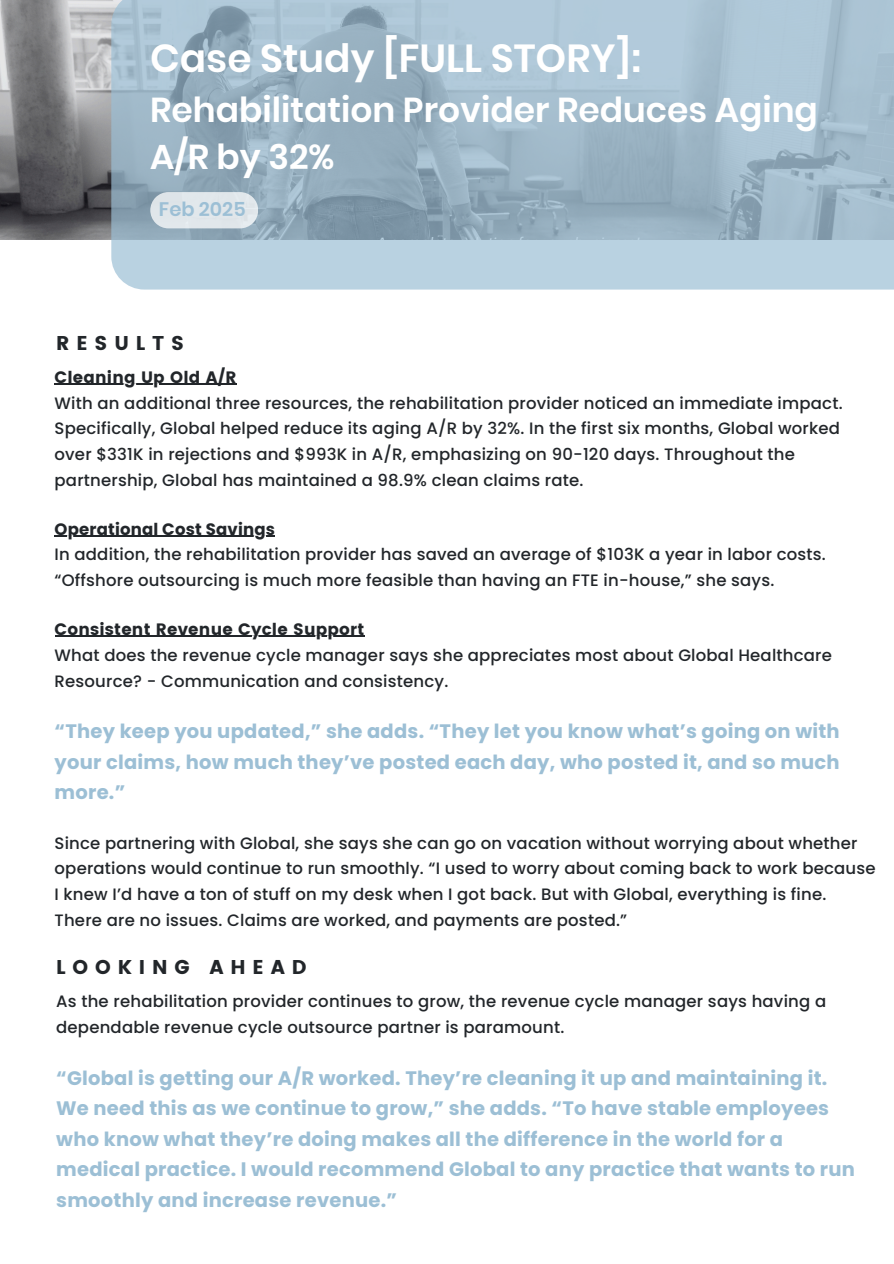
<style>
.page{position:relative;width:894px;height:1264px;background:#fff}
.page>*{position:absolute;margin:0;border:0;box-sizing:border-box;transform-origin:0 0}
.t1{font:600 39px "Poppins";color:#fff}
.t2{font:600 34.5px/47.2px "Poppins";color:#fff}
.t3{font:19.95px "Poppins";letter-spacing:.345em;color:#22262a}
.t4{font:700 19.5px/30.3px "Poppins";letter-spacing:.01em;color:#9cbfd5;text-align:justify}
.t5{font:600 19.5px "Poppins";color:#9cbfd5}
.t6{font:500 16.5px/25.8px "Poppins";letter-spacing:.01em;color:#22262a}
.s1{font-weight:400}
.s2{font-weight:700}
</style>
<div class="page">
<img style="left:0;top:0;width:111px;height:239px">
<hr style="left:55px;top:384px;width:181px;height:1px;background:#22262a">
<hr style="left:55px;top:535px;width:220px;height:2px;background:#22262a">
<hr style="left:55px;top:636px;width:309px;height:1px;background:#22262a">
<svg style="left:111px;top:0;width:782px;height:289px;background:#a3bbcb"></svg>
<svg style="left:150px;top:192px;width:108px;height:36px;background:#dae1e6"></svg>
<h4 class="t1" style="left:150px;top:31px;width:492px">Case Study [FULL STORY]:</h4>
<h4 class="t2" style="left:150px;top:86px;width:669px">Rehabilitation Provider Reduces Aging<br>A/R by 32%</h4>
<h3 class="t5" style="left:159px;top:195px;width:88px">Feb 2025</h3>
<h3 class="t3" style="left:56px;top:331px;width:129px">RESULTS</h3>
<h3 class="t6" style="left:55px;top:364px;width:789px"><span class="s1">Cleaning Up Old A/R<br></span>With an additional three resources, the rehabilitation provider noticed an immediate impact.<br>Specifically, Global helped reduce its aging A/R by 32%. In the first six months, Global worked over $331K in rejections and $993K in A/R, emphasizing on 90-120 days. Throughout the partnership, Global has maintained a 98.9% clean claims rate.</h3>
<p class="t6" style="left:55px;top:516px;width:772px"><span class="s2">Operational Cost Savings<br></span>In addition, the rehabilitation provider has saved an average of $103K a year in labor costs. “Offshore outsourcing is much more feasible than having an FTE in-house,” she says.</p>
<h2 class="t6" style="left:55px;top:616px;width:778px"><span class="s1">Consistent Revenue Cycle Support<br></span>What does the revenue cycle manager says she appreciates most about Global Healthcare<br>Resource? - Communication and consistency.</h2>
<h4 class="t4" style="left:55px;top:716px;width:786px">“They keep you updated,” she adds. “They let you know what’s going on with your claims, how much they’ve posted each day, who posted it, and so much more.”</h4>
<h4 class="t6" style="left:55px;top:830px;width:822px">Since partnering with Global, she says she can go on vacation without worrying about whether operations would continue to run smoothly. “I used to worry about coming back to work because I knew I’d have a ton of stuff on my desk when I got back. But with Global, everything is fine.<br>There are no issues. Claims are worked, and payments are posted.”</h4>
<h4 class="t3" style="left:56px;top:955px;width:252px">LOOKING AHEAD</h4>
<h2 class="t6" style="left:56px;top:988px;width:771px">As the rehabilitation provider continues to grow, the revenue cycle manager says having a dependable revenue cycle outsource partner is paramount.</h2>
<h4 class="t4" style="left:56px;top:1063px;width:800px;text-align:left">“Global is getting our A/R worked. They’re cleaning it up and maintaining it.<br>We need this as we continue to grow,” she adds. “To have stable employees who know what they’re doing makes all the difference in the world for a medical practice. I would recommend Global to any practice that wants to run smoothly and increase revenue.”</h4>
</div>
